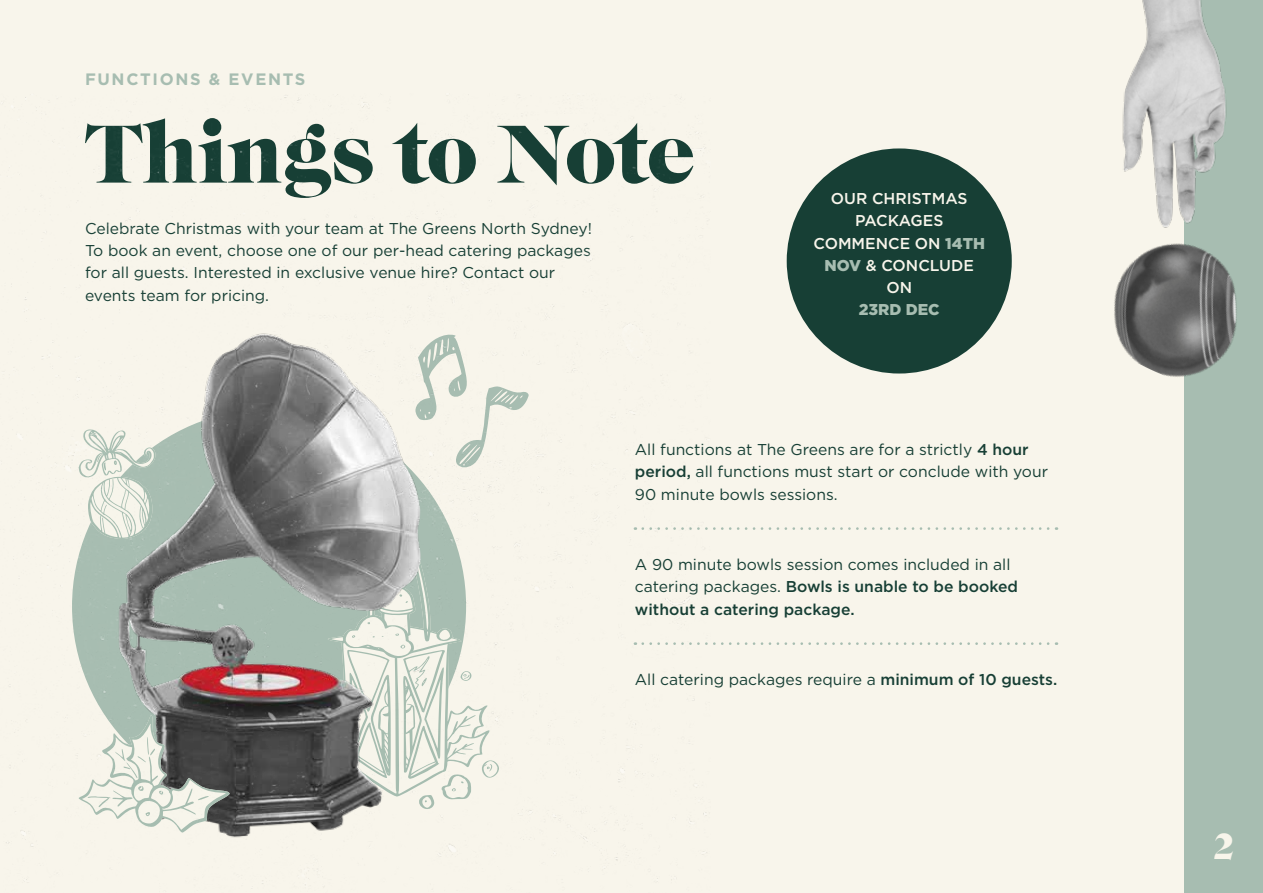
<style>
.page{position:relative;width:1263px;height:893px;background:#f8f5eb}
.page>*{position:absolute;margin:0;border:0;box-sizing:border-box;transform-origin:0 0}
.t1{font:85.2px "Caslon Becker Graphique";color:#173f35}
.t2{font:37.5px "Caslon Becker Graphique";color:#f8f5eb}
.t3{font:700 16.5px "Gotham";letter-spacing:.1em;color:#a7bdb1}
.t4{font:15.6px/22.2px "Gotham";color:#173f35}
.t5{font:500 15.6px/22.2px "Gotham";color:#f8f5eb;text-align:center}
.t6{font:900 15.6px "Gotham";color:#a7bdb1}
.s1{font-weight:900;color:#a7bdb1}
.s2{font-weight:500}
</style>
<div class="page">
<div style="left:1184px;top:0;width:79px;height:893px;background:#a7bdb1"></div>
<img style="left:1122px;top:0;width:105px;height:217px">
<div style="left:787px;top:148px;width:225px;height:225px;background:#173f35;border-radius:50%"></div>
<img style="left:1114px;top:217px;width:123px;height:160px">
<svg style="left:713px;top:527px;width:344px;height:3px"></svg>
<svg style="left:713px;top:642px;width:344px;height:3px"></svg>
<img style="left:6px;top:97px;width:702px;height:788px">
<p class="t3" style="left:85px;top:68px;width:222px">FUNCTIONS &amp; EVENTS</p>
<h1 class="t1" style="left:85px;top:103px;width:611px">Things to Note</h1>
<p class="t4" style="left:85px;top:217px;width:508px">Celebrate Christmas with your team at The Greens North Sydney!<br>To book an event, choose one of our per-head catering packages for all guests. Interested in exclusive venue hire? Contact our events team for pricing.</p>
<p class="t5" style="left:813px;top:187px;width:173px">OUR CHRISTMAS<br>PACKAGES<br>COMMENCE ON <span class="s1">14TH<br>NOV</span> &amp; CONCLUDE<br>ON</p>
<p class="t6" style="left:859px;top:299px;width:82px">23RD DEC</p>
<p class="t4" style="left:635px;top:438px;width:415px">All functions at The Greens are for a strictly <span class="s2">4 hour period,</span> all functions must start or conclude with your<br>90 minute bowls sessions.</p>
<p class="t4" style="left:635px;top:553px;width:385px">A 90 minute bowls session comes included in all catering packages. <span class="s2">Bowls is unable to be booked without a catering package.</span></p>
<p class="t4" style="left:635px;top:668px;width:424px">All catering packages require a <span class="s2">minimum of 10 guests.</span></p>
<h2 class="t2" style="left:1212px;top:824px;width:24px">2</h2>
</div>
